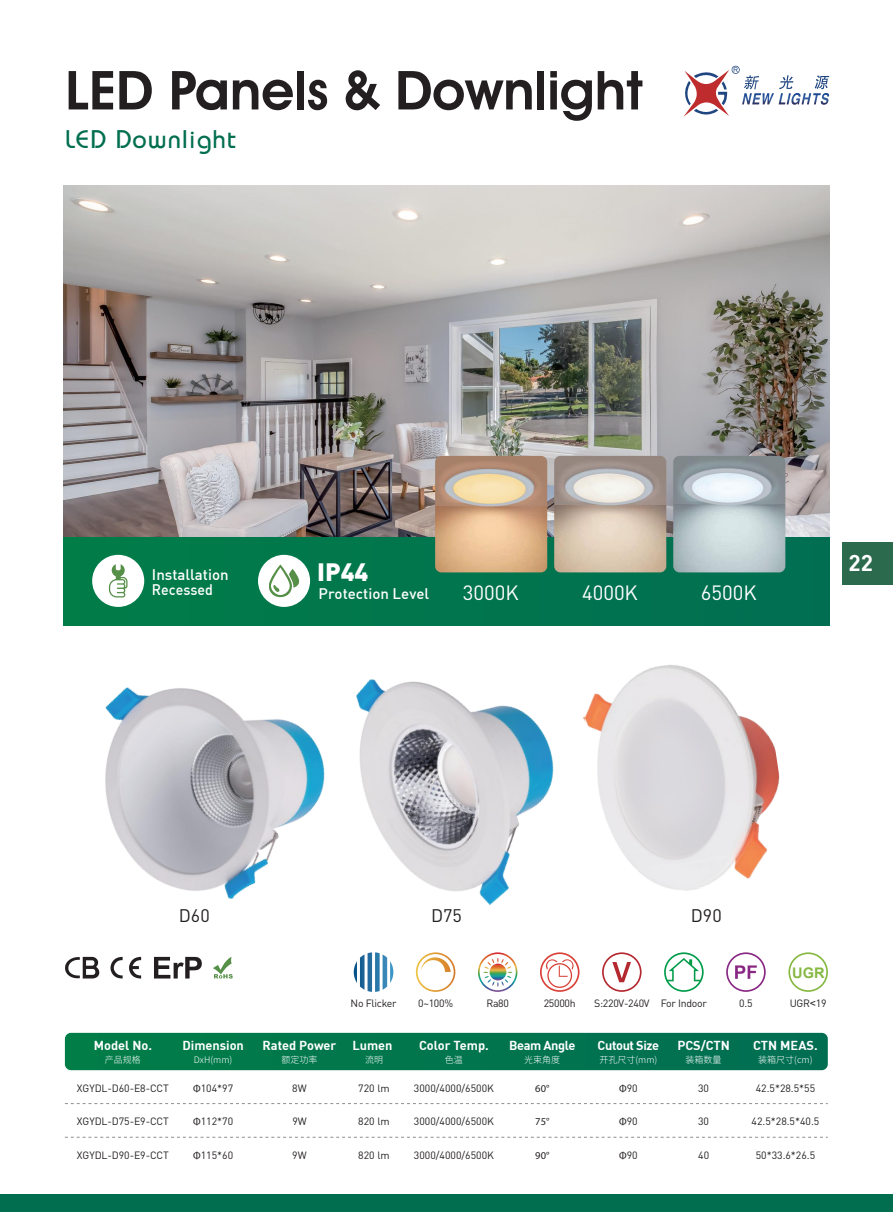
<style>
.page{position:relative;width:893px;height:1212px;background:#fff}
.page>*{position:absolute;margin:0;border:0;box-sizing:border-box;transform-origin:0 0}
.t1{font:600 54px "Avant Garde IT Cby BT";color:#231f20}
.t2{font:25.5px "Bauhaus";letter-spacing:.05em;color:#016e4f}
.t3{font:900 24.9px "DIN";color:#fff}
.t4{font:700 22.5px "DIN";color:#fff}
.t5{font:20.4px "DIN";color:#fff}
.t6{font:18px "DIN";color:#231f20}
.t7{font:500 15px/15px "DIN";color:#fff}
.t8{font:700 14.55px "Arial";color:#86b842}
.t9{font:700 12.75px "DIN";color:#fff}
.t10{font:700 12.75px "DIN";letter-spacing:-.03em;color:#fff}
.t11{font:10.5px "DIN";color:#231f20}
.t12{font:10.5px "DIN";letter-spacing:-.025em;color:#231f20}
.t13{font:10.5px "Myriad Pro";color:#231f20}
.t14{font:300 9px "Source Han Sans CN";color:#fff}
.s1{font-family:"Arial"}
.s2{font-family:"Myriad Pro"}
</style>
<div class="page">
<div style="left:0;top:1194px;width:893px;height:18px;background:#016e4f"></div>
<svg style="left:683px;top:66px;width:144px;height:51px"></svg>
<svg style="left:726px;top:952px;width:40px;height:40px"></svg>
<svg style="left:540px;top:952px;width:39px;height:40px"></svg>
<svg style="left:416px;top:952px;width:39px;height:40px"></svg>
<svg style="left:354px;top:952px;width:39px;height:40px"></svg>
<svg style="left:602px;top:952px;width:40px;height:40px"></svg>
<svg style="left:478px;top:952px;width:39px;height:40px"></svg>
<svg style="left:664px;top:952px;width:40px;height:40px"></svg>
<svg style="left:788px;top:952px;width:39px;height:40px"></svg>
<svg style="left:213px;top:957px;width:20px;height:21px"></svg>
<svg style="left:66px;top:957px;width:33px;height:21px"></svg>
<svg style="left:110px;top:957px;width:31px;height:21px"></svg>
<svg style="left:154px;top:957px;width:48px;height:21px"></svg>
<div style="left:66px;top:1033px;width:761px;height:37px;background:#01754d"></div>
<svg style="left:66px;top:1103px;width:761px;height:1px"></svg>
<svg style="left:66px;top:1137px;width:761px;height:1px"></svg>
<img style="left:105px;top:687px;width:184px;height:212px">
<img style="left:289px;top:679px;width:265px;height:226px">
<img style="left:66px;top:186px;width:761px;height:351px">
<div style="left:64px;top:537px;width:765px;height:89px;background:#01764c"></div>
<div style="left:92px;top:555px;width:52px;height:52px;background:#fff;border-radius:50%"></div>
<svg style="left:109px;top:564px;width:18px;height:33px"></svg>
<div style="left:258px;top:555px;width:52px;height:52px;background:#fff;border-radius:50%"></div>
<svg style="left:269px;top:565px;width:30px;height:32px"></svg>
<img style="left:673px;top:456px;width:112px;height:116px">
<img style="left:554px;top:456px;width:112px;height:116px">
<img style="left:435px;top:456px;width:112px;height:116px">
<img style="left:583px;top:664px;width:197px;height:227px">
<div style="left:842px;top:542px;width:51px;height:43px;background:#2c6a4d"></div>
<h1 class="t1" style="left:65px;top:58px;width:579px">LED Panels &amp; Downlight</h1>
<h2 class="t2" style="left:65px;top:123px;width:172px">LED Downlight</h2>
<h3 class="t7" style="left:152px;top:567px;width:78px">Installation<br>Recessed</h3>
<h3 class="t3" style="left:317px;top:556px;width:53px">IP44</h3>
<h3 class="t7" style="left:319px;top:586px;width:112px">Protection Level</h3>
<h3 class="t5" style="left:463px;top:580px;width:57px">3000K</h3>
<h3 class="t5" style="left:582px;top:580px;width:57px">4000K</h3>
<h3 class="t5" style="left:701px;top:580px;width:57px">6500K</h3>
<h3 class="t4" style="left:849px;top:549px;width:26px">22</h3>
<h3 class="t6" style="left:179px;top:904px;width:32px">D60</h3>
<h3 class="t6" style="left:431px;top:904px;width:32px">D75</h3>
<h3 class="t6" style="left:691px;top:904px;width:32px">D90</h3>
<h3 class="t8" style="left:792px;top:963px;width:34px">UGR</h3>
<p class="t12" style="left:351px;top:997px;width:47px">No Flicker</p>
<p class="t11" style="left:418px;top:997px;width:37px">0~100%</p>
<p class="t11" style="left:486px;top:997px;width:24px">Ra80</p>
<p class="t11" style="left:544px;top:997px;width:34px">25000h</p>
<p class="t12" style="left:594px;top:997px;width:114px">S:220V-240V For Indoor</p>
<p class="t11" style="left:739px;top:997px;width:15px">0.5</p>
<p class="t11" style="left:790px;top:997px;width:38px">UGR<span class="s1">&lt;</span>19</p>
<p class="t9" style="left:677px;top:1037px;width:54px">PCS/CTN</p>
<p class="t14" style="left:686px;top:1054px;width:37px">装箱数量</p>
<p class="t9" style="left:419px;top:1037px;width:71px">Color Temp.</p>
<p class="t14" style="left:445px;top:1054px;width:19px">色温</p>
<p class="t10" style="left:598px;top:1037px;width:63px">Cutout Size</p>
<p class="t14" style="left:599px;top:1054px;width:59px">开孔尺寸(mm)</p>
<p class="t11" style="left:619px;top:1081px;width:20px"><span class="s2">Ф</span>90</p>
<p class="t11" style="left:619px;top:1115px;width:20px"><span class="s2">Ф</span>90</p>
<p class="t11" style="left:619px;top:1148px;width:20px"><span class="s2">Ф</span>90</p>
<p class="t9" style="left:753px;top:1037px;width:66px">CTN MEAS.</p>
<p class="t14" style="left:758px;top:1054px;width:56px">装箱尺寸(cm)</p>
<p class="t9" style="left:182px;top:1037px;width:63px">Dimension</p>
<p class="t14" style="left:194px;top:1054px;width:40px">DxH(mm)</p>
<p class="t9" style="left:94px;top:1037px;width:60px">Model No.</p>
<p class="t14" style="left:105px;top:1054px;width:37px">产品规格</p>
<p class="t9" style="left:263px;top:1037px;width:75px">Rated Power</p>
<p class="t14" style="left:281px;top:1054px;width:37px">额定功率</p>
<p class="t9" style="left:352px;top:1037px;width:42px">Lumen</p>
<p class="t14" style="left:365px;top:1054px;width:19px">流明</p>
<p class="t10" style="left:509px;top:1037px;width:68px">Beam Angle</p>
<p class="t14" style="left:524px;top:1054px;width:37px">光束角度</p>
<p class="t11" style="left:77px;top:1081px;width:94px">XGYDL-D60-E8-CCT</p>
<p class="t11" style="left:193px;top:1081px;width:41px"><span class="s2">Ф</span>104*97</p>
<p class="t11" style="left:358px;top:1081px;width:33px">720 lm</p>
<p class="t11" style="left:414px;top:1081px;width:82px">3000/4000/6500K</p>
<p class="t11" style="left:698px;top:1081px;width:12px">30</p>
<p class="t11" style="left:756px;top:1081px;width:61px">42.5*28.5*55</p>
<p class="t11" style="left:77px;top:1115px;width:94px">XGYDL-D75-E9-CCT</p>
<p class="t11" style="left:193px;top:1115px;width:41px"><span class="s2">Ф</span>112*70</p>
<p class="t11" style="left:358px;top:1115px;width:33px">820 lm</p>
<p class="t11" style="left:414px;top:1115px;width:82px">3000/4000/6500K</p>
<p class="t11" style="left:698px;top:1115px;width:12px">30</p>
<p class="t11" style="left:752px;top:1115px;width:69px">42.5*28.5*40.5</p>
<p class="t11" style="left:292px;top:1081px;width:16px">8W</p>
<p class="t11" style="left:292px;top:1115px;width:16px">9W</p>
<p class="t13" style="left:535px;top:1082px;width:16px">60°</p>
<p class="t13" style="left:535px;top:1115px;width:16px">75°</p>
<p class="t11" style="left:77px;top:1148px;width:94px">XGYDL-D90-E9-CCT</p>
<p class="t11" style="left:193px;top:1148px;width:41px"><span class="s2">Ф</span>115*60</p>
<p class="t11" style="left:292px;top:1148px;width:16px">9W</p>
<p class="t11" style="left:358px;top:1148px;width:33px">820 lm</p>
<p class="t11" style="left:414px;top:1148px;width:82px">3000/4000/6500K</p>
<p class="t13" style="left:535px;top:1149px;width:16px">90°</p>
<p class="t11" style="left:698px;top:1148px;width:12px">40</p>
<p class="t11" style="left:756px;top:1148px;width:61px">50*33.6*26.5</p>
</div>
